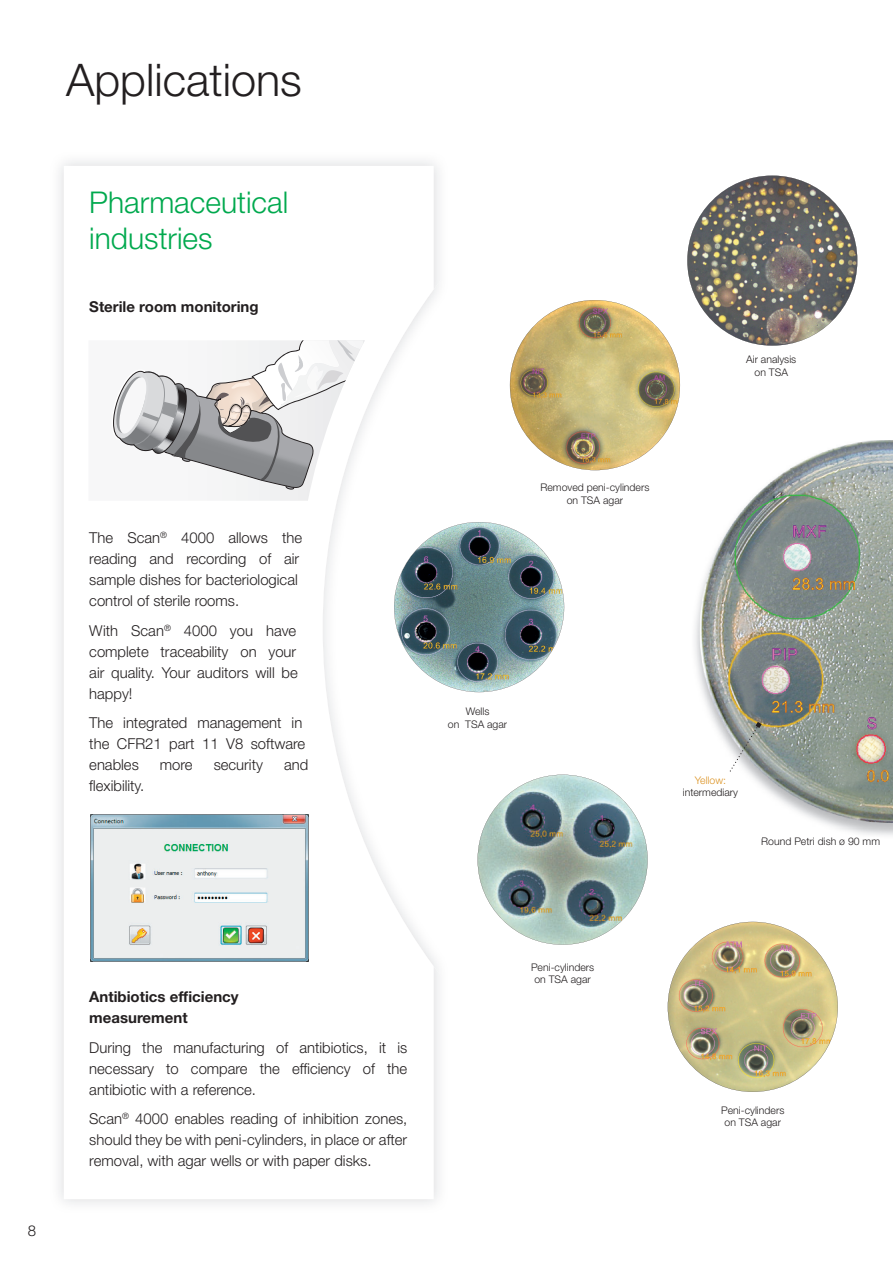
<style>
.page{position:relative;width:893px;height:1263px;background:#fff}
.page>*{position:absolute;margin:0;border:0;box-sizing:border-box;transform-origin:0 0}
.t1{font:300 45px "Helvetica Neue LT Std";color:#231f20}
.t2{font:300 30px/36px "Helvetica Neue LT Std";color:#00a94e}
.t3{font:300 15px/21px "Helvetica Neue LT Std";color:#231f20;text-align:justify}
.t4{font:700 15px/21px "Helvetica Neue LT Std";color:#231f20}
.t5{font:300 10.5px/12.6px "Helvetica Neue LT Std";color:#231f20;text-align:center}
.t6{font:300 10.5px "Helvetica Neue LT Std";color:#dc9323}
</style>
<div class="page">
<svg style="left:90px;top:166px;width:344px;height:1033px"></svg>
<svg style="left:510px;top:300px;width:170px;height:170px"></svg>
<img style="left:394px;top:522px;width:170px;height:170px">
<svg style="left:478px;top:775px;width:170px;height:170px"></svg>
<img style="left:668px;top:922px;width:170px;height:170px">
<img style="left:687px;top:176px;width:170px;height:170px">
<img style="left:695px;top:440px;width:198px;height:387px">
<svg style="left:730px;top:722px;width:32px;height:49px;background:#a9aeab"></svg>
<svg style="left:88px;top:340px;width:277px;height:161px"></svg>
<img style="left:91px;top:814px;width:217px;height:148px">
<h1 class="t1" style="left:66px;top:64px;width:237px">Applications</h1>
<h2 class="t2" style="left:89px;top:188px;width:200px">Pharmaceutical industries</h2>
<p class="t4" style="left:89px;top:298px;width:171px">Sterile room monitoring</p>
<p class="t3" style="left:89px;top:529px;width:215px;text-align:left">The Scan<sup>®</sup> 4000 allows the reading and recording of air sample dishes for bacteriological control of sterile rooms.</p>
<p class="t3" style="left:89px;top:622px;width:210px">With Scan<sup>®</sup> 4000 you have complete traceability on your air quality. Your auditors will be happy!</p>
<p class="t3" style="left:89px;top:714px;width:217px;text-align:left">The integrated management in the CFR21 part 11 V8 software enables</p>
<p class="t3" style="left:160px;top:756px;width:34px">more</p>
<p class="t3" style="left:214px;top:756px;width:51px">security</p>
<p class="t3" style="left:284px;top:756px;width:26px">and</p>
<p class="t3" style="left:89px;top:777px;width:56px">flexibility.</p>
<p class="t5" style="left:540px;top:482px;width:110px">Removed peni-cylinders on TSA agar</p>
<p class="t5" style="left:746px;top:354px;width:52px">Air analysis on TSA</p>
<p class="t5" style="left:448px;top:706px;width:61px">Wells<br>on TSA agar</p>
<p class="t6" style="left:695px;top:776px;width:33px">Yellow:</p>
<p class="t5" style="left:683px;top:787px;width:57px">intermediary</p>
<p class="t5" style="left:761px;top:836px;width:120px">Round P t i di h 90 mm</p>
<p class="t5" style="left:801px;top:836px;width:46px">e r s ø</p>
<p class="t3" style="left:28px;top:1222px;width:10px">8</p>
<p class="t4" style="left:89px;top:988px;width:151px">Antibiotics efficiency measurement</p>
<p class="t3" style="left:89px;top:1039px;width:319px">During the manufacturing of antibiotics, it is necessary to compare the efficiency of the antibiotic with a reference.</p>
<p class="t3" style="left:89px;top:1110px;width:320px">Scan<sup>®</sup> 4000 enables reading of inhibition zones, should they be with peni-cylinders, in place or after removal, with agar wells or with paper disks.</p>
<p class="t5" style="left:531px;top:962px;width:65px">Peni-cylinders on TSA agar</p>
<p class="t5" style="left:721px;top:1105px;width:65px">Peni-cylinders on TSA agar</p>
</div>
